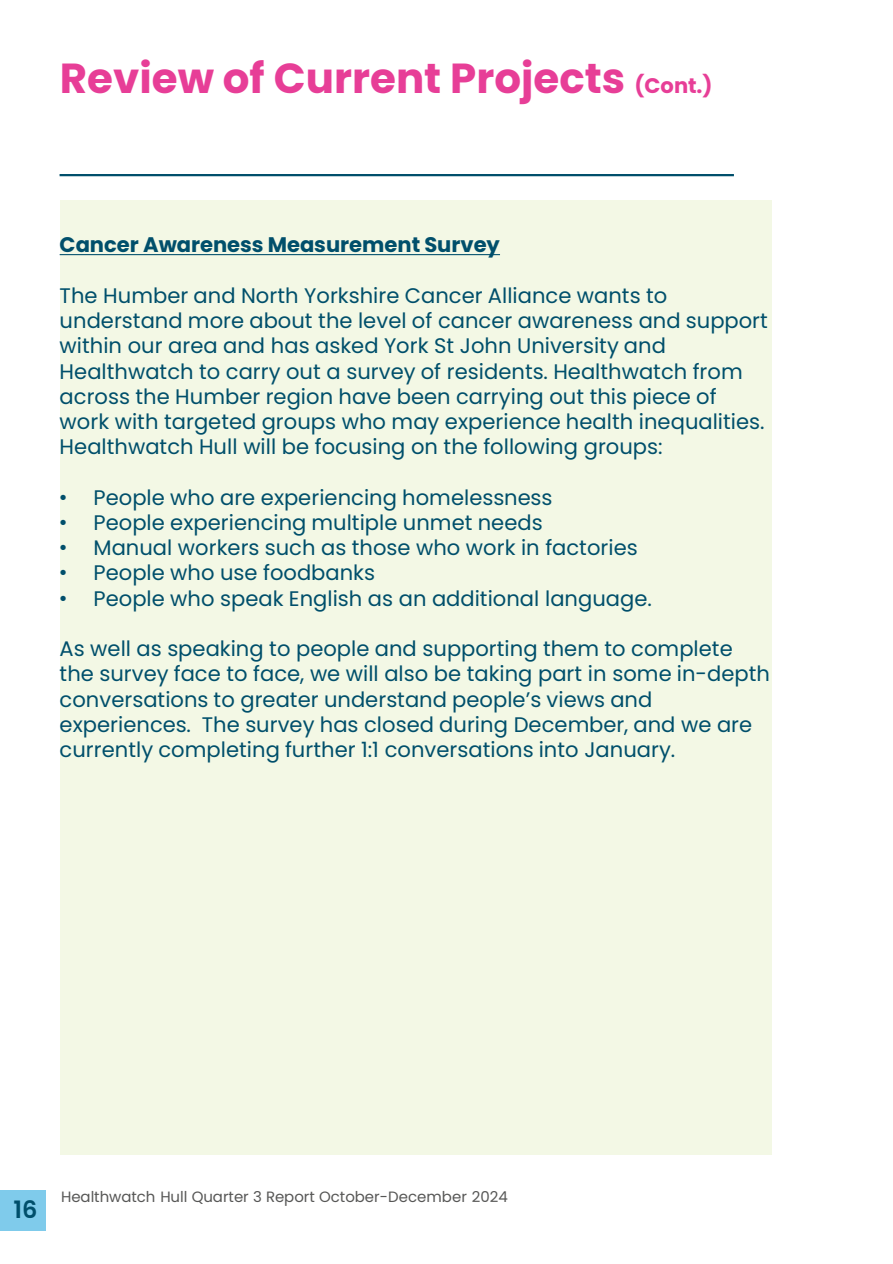
<style>
.page{position:relative;width:893px;height:1264px;background:#fff}
.page>*{position:absolute;margin:0;border:0;box-sizing:border-box;transform-origin:0 0}
.t1{font:700 42px "Poppins";color:#e73e97}
.t2{font:600 24px "Poppins";color:#004f6b}
.t3{font:21px/25.2px "Poppins";color:#004f6b}
.t4{font:700 21px "Poppins";color:#004f6b}
.t5{font:15px "Poppins";color:#575756}
.s1{font-size:21px}
.s2{font-family:"Arial"}
</style>
<div class="page">
<div style="left:0;top:1189px;width:45px;height:40px;background:#7fcbeb"></div>
<hr style="left:60px;top:174px;width:673px;height:2px;background:#004f6b">
<div style="left:60px;top:201px;width:711px;height:953px;background:#f3f8e5"></div>
<svg style="left:60px;top:254px;width:440px;height:1px"></svg>
<h2 class="t1" style="left:60px;top:54px;width:654px">Review of Current Projects <span class="s1">(Cont.)</span></h2>
<p class="t4" style="left:60px;top:233px;width:442px">Cancer Awareness Measurement Survey</p>
<p class="t3" style="left:60px;top:283px;width:709px">The Humber and North Yorkshire Cancer Alliance wants to understand more about the level of cancer awareness and support within our area and has asked York St John University and Healthwatch to carry out a survey of residents. Healthwatch from across the Humber region have been carrying out this piece of work with targeted groups who may experience health inequalities.<br>Healthwatch Hull will be focusing on the following groups:</p>
<p class="t3" style="left:60px;top:484px;width:494px"><span class="s2">•</span> People who are experiencing homelessness</p>
<p class="t3" style="left:60px;top:510px;width:484px"><span class="s2">•</span> People experiencing multiple unmet needs</p>
<p class="t3" style="left:60px;top:535px;width:579px"><span class="s2">•</span> Manual workers such as those who work in factories</p>
<p class="t3" style="left:60px;top:560px;width:317px"><span class="s2">•</span> People who use foodbanks</p>
<p class="t3" style="left:60px;top:585px;width:593px"><span class="s2">•</span> People who speak English as an additional language.</p>
<p class="t3" style="left:60px;top:636px;width:711px">As well as speaking to people and supporting them to complete the survey face to face, we will also be taking part in some in-depth conversations to greater understand people’s views and experiences. The survey has closed during December, and we are currently completing further 1:1 conversations into January.</p>
<p class="t2" style="left:14px;top:1195px;width:25px">16</p>
<p class="t5" style="left:61px;top:1187px;width:448px">Healthwatch Hull Quarter 3 Report October-December 2024</p>
</div>
